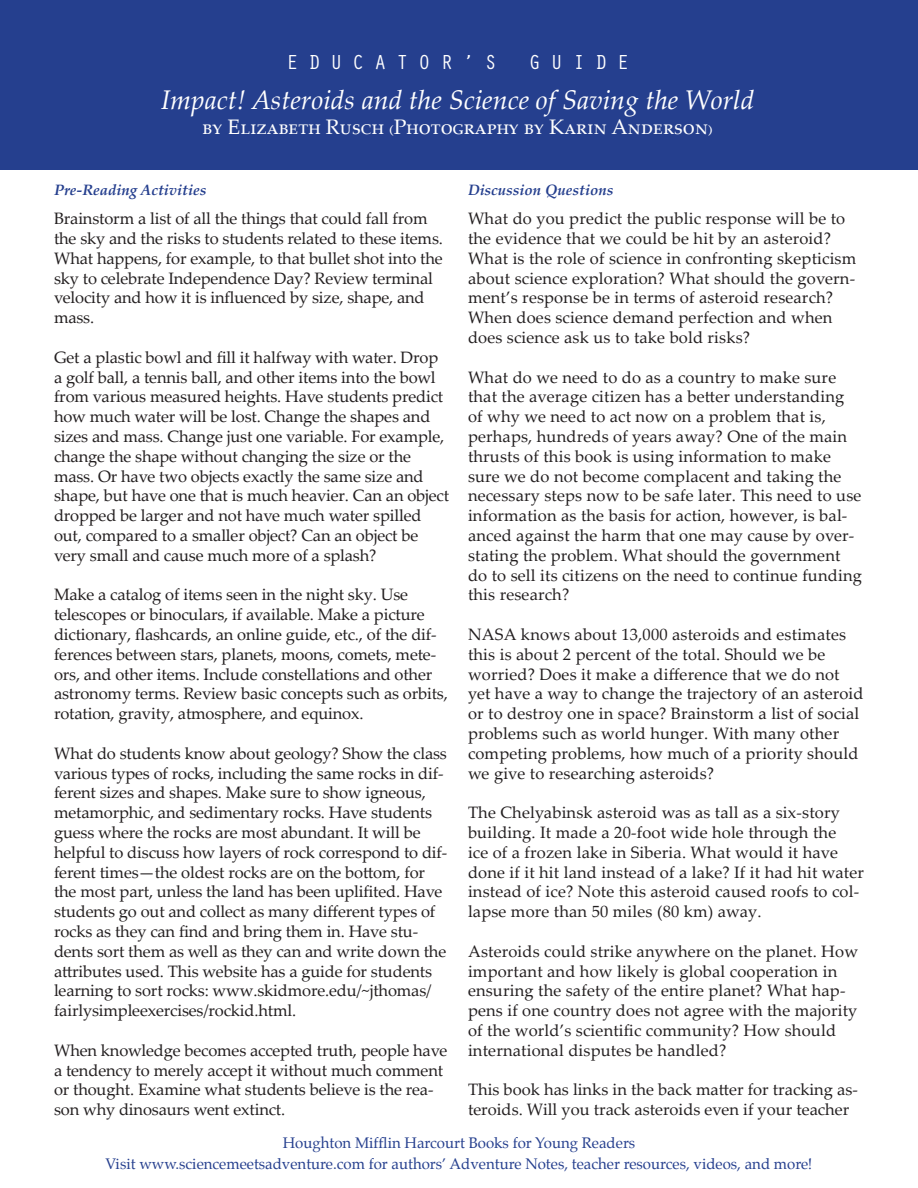
<style>
.page{position:relative;width:918px;height:1188px;background:#fff}
.page>*{position:absolute;margin:0;border:0;box-sizing:border-box;transform-origin:0 0}
.t1{font:italic 27px "Palatino Linotype";color:#fff}
.t2{font:21px "Palatino Linotype";color:#fff}
.t3{font:21px "Orator Std";letter-spacing:.45em;color:#fff}
.t4{font:16.5px/19.8px "Palatino Linotype";letter-spacing:-.01em;color:#231f20}
.t5{font:16.5px/19.8px "Palatino Linotype";letter-spacing:.01em;color:#231f20}
.t6{font:15px/21px "Palatino";color:#253f8e;text-align:center}
.t7{font:italic 700 15px "Palatino Linotype";color:#253f8e}
</style>
<div class="page">
<div style="left:0;top:0;width:918px;height:169px;background:#253f8e"></div>
<p class="t3" style="left:286px;top:47px;width:213px">EDUCATOR’S</p>
<p class="t3" style="left:529px;top:47px;width:102px">GUIDE</p>
<h1 class="t1" style="left:161px;top:81px;width:594px">Impact! Asteroids and the Science of Saving the World</h1>
<p class="t2" style="left:203px;top:112px;width:512px">by Elizabeth Rusch (Photography by Karin Anderson)</p>
<p class="t7" style="left:54px;top:180px;width:154px">Pre-Reading Activities</p>
<p class="t4" style="left:54px;top:208px;width:391px">Brainstorm a list of all the things that could fall from the sky and the risks to students related to these items.<br>What happens, for example, to that bullet shot into the sky to celebrate Independence Day? Review terminal velocity and how it is influenced by size, shape, and mass.</p>
<p class="t4" style="left:54px;top:347px;width:397px">Get a plastic bowl and fill it halfway with water. Drop a golf ball, a tennis ball, and other items into the bowl from various measured heights. Have students predict how much water will be lost. Change the shapes and sizes and mass. Change just one variable. For example, change the shape without changing the size or the mass. Or have two objects exactly the same size and shape, but have one that is much heavier. Can an object dropped be larger and not have much water spilled out, compared to a smaller object? Can an object be very small and cause much more of a splash?</p>
<p class="t4" style="left:54px;top:584px;width:395px">Make a catalog of items seen in the night sky. Use telescopes or binoculars, if available. Make a picture dictionary, flashcards, an online guide, etc., of the dif&shy;ferences between stars, planets, moons, comets, mete&shy;ors, and other items. Include constellations and other astronomy terms. Review basic concepts such as orbits, rotation, gravity, atmosphere, and equinox.</p>
<p class="t4" style="left:54px;top:743px;width:395px">What do students know about geology? Show the class various types of rocks, including the same rocks in dif&shy;ferent sizes and shapes. Make sure to show igneous, metamorphic, and sedimentary rocks. Have students guess where the rocks are most abundant. It will be helpful to discuss how layers of rock correspond to dif&shy;ferent times—the oldest rocks are on the bottom, for the most part, unless the land has been uplifited. Have students go out and collect as many different types of rocks as they can find and bring them in. Have stu&shy;dents sort them as well as they can and write down the attributes used. This website has a guide for students learning to sort rocks: www.skidmore.edu/~jthomas/ fairlysimpleexercises/rockid.html.</p>
<p class="t4" style="left:54px;top:1040px;width:395px">When knowledge becomes accepted truth, people have a tendency to merely accept it without much comment or thought. Examine what students believe is the rea&shy;son why dinosaurs went extinct.</p>
<p class="t7" style="left:468px;top:180px;width:147px">Discussion Questions</p>
<p class="t5" style="left:468px;top:208px;width:390px">What do you predict the public response will be to the evidence that we could be hit by an asteroid?<br>What is the role of science in confronting skepticism about science exploration? What should the govern&shy;ment’s response be in terms of asteroid research?<br>When does science demand perfection and when does science ask us to take bold risks?</p>
<p class="t5" style="left:468px;top:366px;width:396px">What do we need to do as a country to make sure that the average citizen has a better understanding of why we need to act now on a problem that is, perhaps, hundreds of years away? One of the main thrusts of this book is using information to make sure we do not become complacent and taking the necessary steps now to be safe later. This need to use information as the basis for action, however, is bal&shy;anced against the harm that one may cause by over&shy;stating the problem. What should the government do to sell its citizens on the need to continue funding this research?</p>
<p class="t5" style="left:468px;top:624px;width:397px">NASA knows about 13,000 asteroids and estimates this is about 2 percent of the total. Should we be worried? Does it make a difference that we do not yet have a way to change the trajectory of an asteroid or to destroy one in space? Brainstorm a list of social problems such as world hunger. With many other competing problems, how much of a priority should we give to researching asteroids?</p>
<p class="t5" style="left:468px;top:802px;width:397px">The Chelyabinsk asteroid was as tall as a six-story building. It made a 20-foot wide hole through the<br>ice of a frozen lake in Siberia. What would it have done if it hit land instead of a lake? If it had hit water instead of ice? Note this asteroid caused roofs to col&shy;lapse more than 50 miles (80 km) away.</p>
<p class="t5" style="left:468px;top:941px;width:392px">Asteroids could strike anywhere on the planet. How important and how likely is global cooperation in ensuring the safety of the entire planet? What hap&shy;pens if one country does not agree with the majority of the world’s scientific community? How should international disputes be handled?</p>
<p class="t4" style="left:468px;top:1079px;width:391px">This book has links in the back matter for tracking as&shy;teroids. Will you track asteroids even if your teacher</p>
<p class="t6" style="left:106px;top:1133px;width:708px">Houghton Mifflin Harcourt Books for Young Readers<br>Visit www.sciencemeetsadventure.com for authors’ Adventure Notes, teacher resources, videos, and more!</p>
</div>
